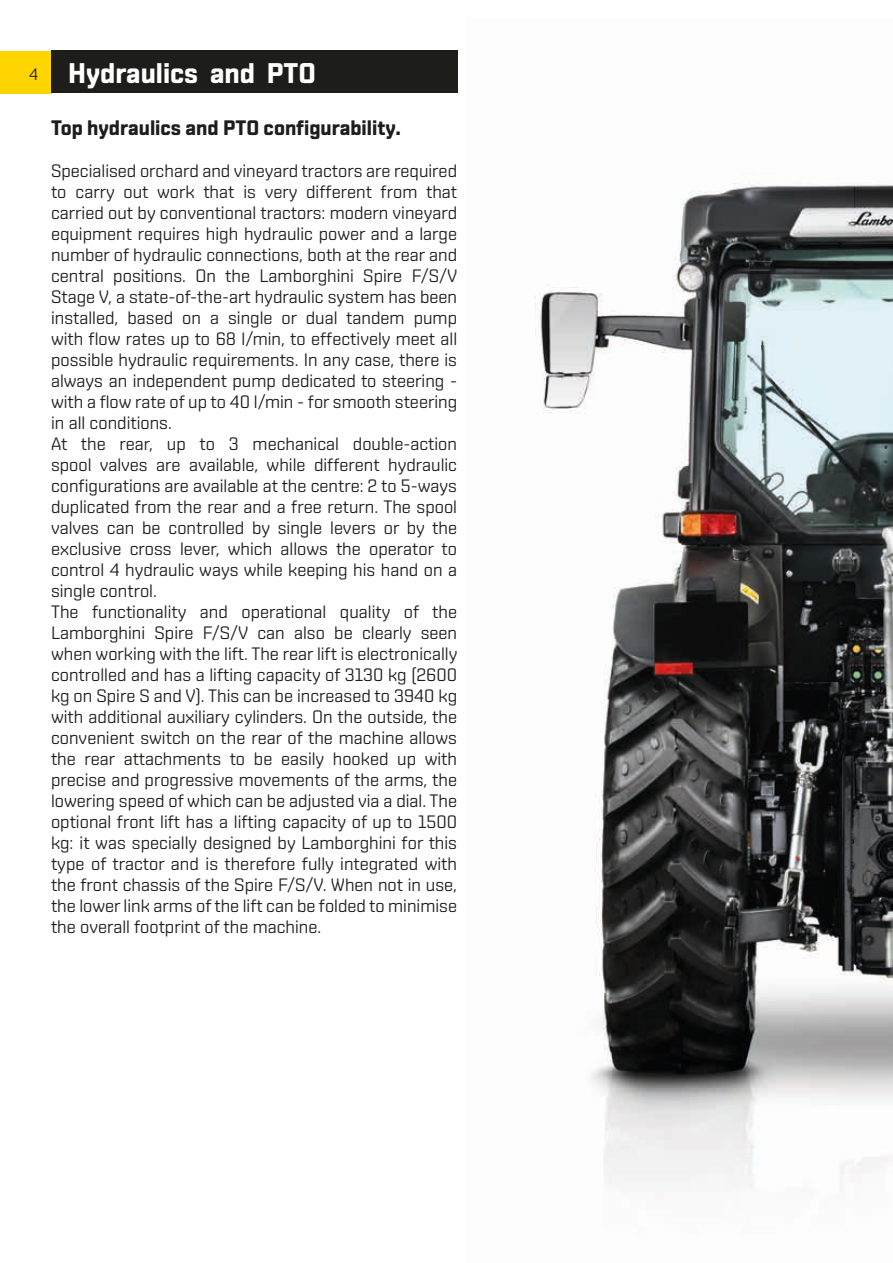
<style>
.page{position:relative;width:893px;height:1263px;background:#fff}
.page>*{position:absolute;margin:0;border:0;box-sizing:border-box;transform-origin:0 0}
.t1{font:700 28.5px "Shentox W04";color:#fff}
.t2{font:700 21px "Shentox W04";color:#1d1d1b}
.t3{font:18px/21px "Shentox W04";color:#1d1d1b}
.s1{font-weight:400;font-size:16.5px;color:#1d1d1b}
</style>
<div class="page">
<img style="left:534px;top:182px;width:359px;height:1009px">
<div style="left:0;top:51px;width:51px;height:43px;background:#ffd500"></div>
<div style="left:51px;top:50px;width:406px;height:43px;background:#1d1d1b"></div>
<h1 class="t1" style="left:29px;top:56px;width:288px"><span class="s1">4</span> Hydraulics and PTO</h1>
<p class="t2" style="left:51px;top:115px;width:351px">Top hydraulics and PTO configurability.</p>
<p class="t3" style="left:51px;top:159px;width:408px">Specialised orchard and vineyard tractors are required to carry out work that is very different from that carried out by conventional tractors: modern vineyard equipment requires high hydraulic power and a large number of hydraulic connections, both at the rear and central positions. On the Lamborghini Spire F/S/V Stage V, a state-of-the-art hydraulic system has been installed, based on a single or dual tandem pump with flow rates up to 68 l/min, to effectively meet all possible hydraulic requirements. In any case, there is always an independent pump dedicated to steering - with a flow rate of up to 40 l/min - for smooth steering in all conditions.<br>At the rear, up to 3 mechanical double-action spool valves are available, while different hydraulic configurations are available at the centre: 2 to 5-ways duplicated from the rear and a free return. The spool valves can be controlled by single levers or by the exclusive cross lever, which allows the operator to control 4 hydraulic ways while keeping his hand on a single control.<br>The functionality and operational quality of the Lamborghini Spire F/S/V can also be clearly seen when working with the lift. The rear lift is electronically controlled and has a lifting capacity of 3130 kg (2600 kg on Spire S and V). This can be increased to 3940 kg with additional auxiliary cylinders. On the outside, the convenient switch on the rear of the machine allows the rear attachments to be easily hooked up with precise and progressive movements of the arms, the lowering speed of which can be adjusted via a dial. The optional front lift has a lifting capacity of up to 1500 kg: it was specially designed by Lamborghini for this type of tractor and is therefore fully integrated with the front chassis of the Spire F/S/V. When not in use, the lower link arms of the lift can be folded to minimise the overall footprint of the machine.</p>
</div>
